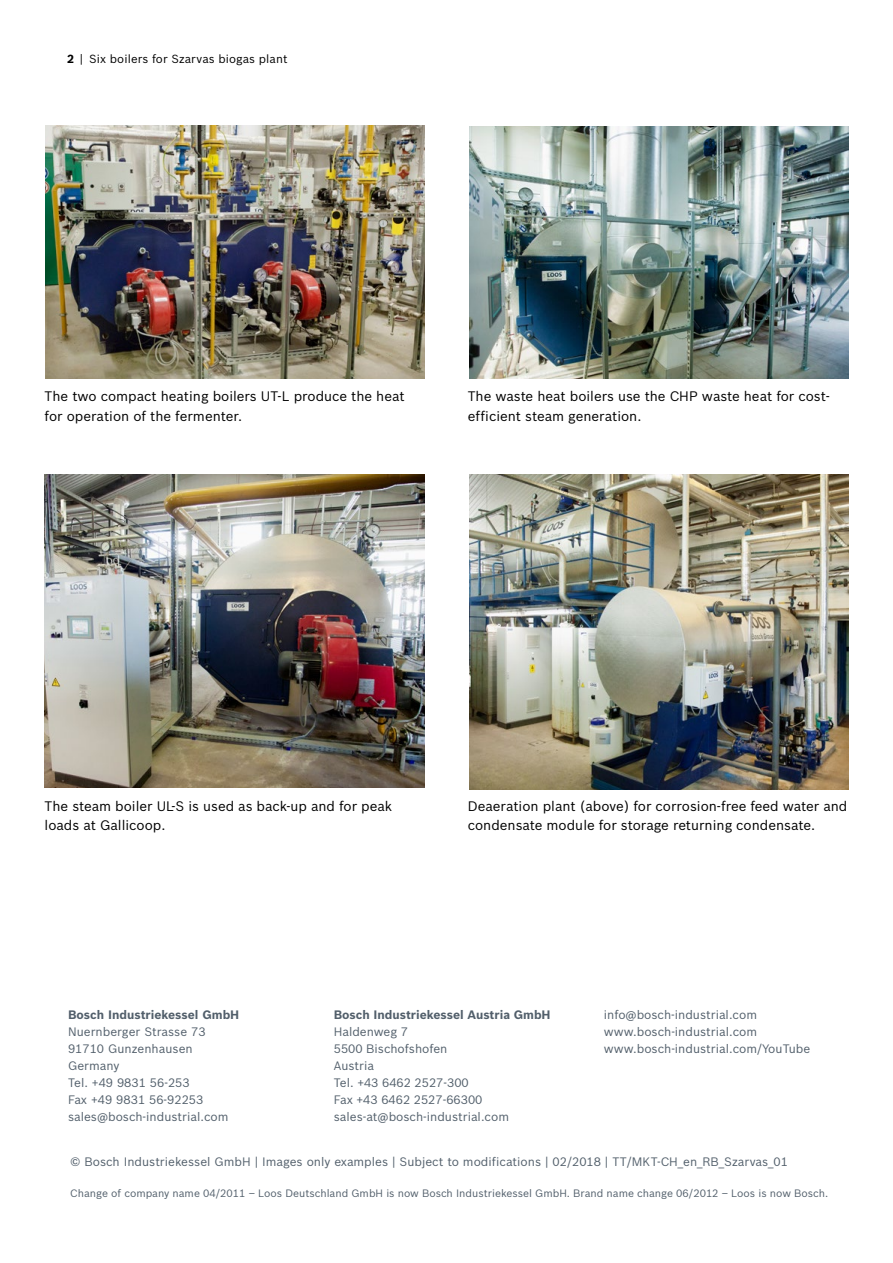
<style>
.page{position:relative;width:893px;height:1263px;background:#fff}
.page>*{position:absolute;margin:0;border:0;box-sizing:border-box;transform-origin:0 0}
.t1{font:13.5px/19.5px "Bosch Sans";color:#000}
.t2{font:12px/17px "Bosch Sans";color:#525f6b}
.t3{font:700 12px "Bosch Sans";color:#525f6b}
.t4{font:11.55px "Bosch Sans";letter-spacing:.01em;color:#000}
.t5{font:10.5px "Bosch Sans";color:#525f6b}
.s1{font-weight:700}
</style>
<div class="page">
<img style="left:470px;top:126px;width:378px;height:253px">
<img style="left:45px;top:474px;width:379px;height:314px">
<img style="left:46px;top:125px;width:378px;height:253px">
<img style="left:470px;top:474px;width:378px;height:316px">
<p class="t4" style="left:67px;top:50px;width:222px"><span class="s1">2</span> | Six boilers for Szarvas biogas plant</p>
<p class="t1" style="left:45px;top:386px;width:362px">The two compact heating boilers UT-L produce the heat for operation of the fermenter.</p>
<p class="t1" style="left:468px;top:386px;width:364px">The waste heat boilers use the CHP waste heat for cost&shy;efficient steam generation.</p>
<p class="t1" style="left:45px;top:795px;width:349px">The steam boiler UL-S is used as back-up and for peak loads at Gallicoop.</p>
<p class="t1" style="left:468px;top:795px;width:381px">Deaeration plant (above) for corrosion-free feed water and condensate module for storage returning condensate.</p>
<p class="t2" style="left:604px;top:1005px;width:208px">info@bosch-industrial.com www.bosch-industrial.com www.bosch-industrial.com/YouTube</p>
<p class="t3" style="left:334px;top:1005px;width:218px">Bosch Industriekessel Austria GmbH</p>
<p class="t2" style="left:334px;top:1022px;width:177px">Haldenweg 7<br>5500 Bischofshofen<br>Austria<br>Tel. +43 6462 2527-300<br>Fax +43 6462 2527-66300 sales-at@bosch-industrial.com</p>
<p class="t2" style="left:70px;top:1153px;width:719px">© Bosch Industriekessel GmbH | Images only examples | Subject to modifications | 02/2018 | TT/MKT-CH_en_RB_Szarvas_01</p>
<p class="t3" style="left:68px;top:1006px;width:173px">Bosch Industriekessel GmbH</p>
<p class="t2" style="left:68px;top:1022px;width:162px">Nuernberger Strasse 73<br>91710 Gunzenhausen<br>Germany<br>Tel. +49 9831 56-253<br>Fax +49 9831 56-92253 sales@bosch-industrial.com</p>
<p class="t5" style="left:70px;top:1185px;width:759px">Change of company name 04/2011 – Loos Deutschland GmbH is now Bosch Industriekessel GmbH. Brand name change 06/2012 – Loos is now Bosch.</p>
</div>
